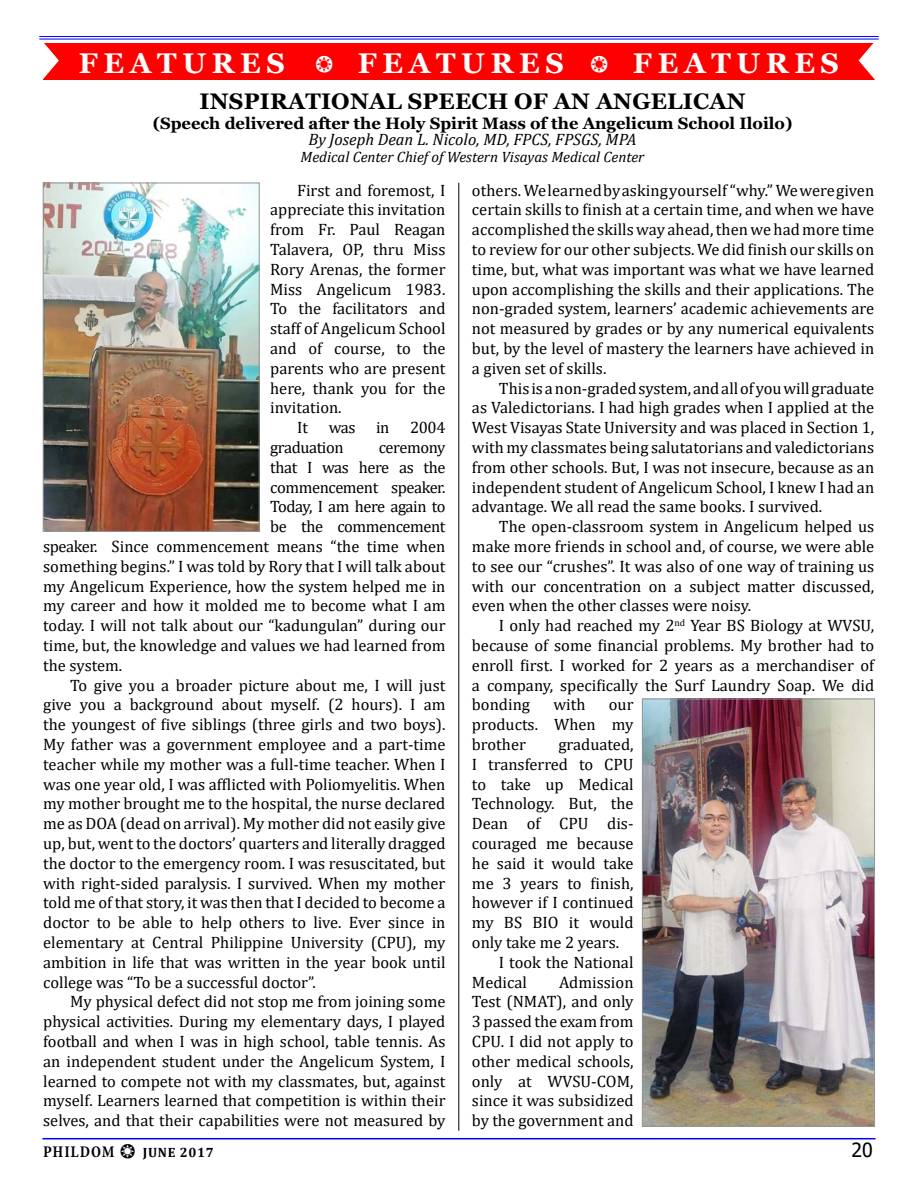
<style>
.page{position:relative;width:918px;height:1188px;background:#fff}
.page>*{position:absolute;margin:0;border:0;box-sizing:border-box;transform-origin:0 0}
.t1{font:700 28.5px "Georgia";letter-spacing:.2em;color:#fff}
.t2{font:700 22.5px "Georgia";color:#000}
.t3{font:19.5px "Tahoma";color:#000}
.t4{font:16.5px/19.8px "Cambria";color:#000;text-align:justify}
.t5{font:16.5px "Cambria";letter-spacing:-.025em;color:#000}
.t6{font:700 16.5px "Georgia";color:#000}
.t7{font:italic 16.5px "Cambria";color:#000}
.t8{font:italic 15px "Cambria";color:#000}
.t9{font:700 13.5px "Cambria";letter-spacing:.05em;color:#000}
.s1{font-family:"Dixieland";font-weight:400;font-size:22.5px}
.s2{font-family:"Minion";font-stretch:condensed;font-size:16.5px}
.s3{font-family:"Dixieland";font-weight:400;font-size:19.5px}
</style>
<div class="page">
<hr style="left:42px;top:1138px;width:834px;height:1px;background:#00f">
<hr style="left:39px;top:36px;width:840px;height:1px;background:#00f">
<hr style="left:39px;top:39px;width:840px;height:1px;background:#00f">
<div style="left:43px;top:43px;width:832px;height:37px;background:#f00"></div>
<svg style="left:43px;top:43px;width:16px;height:36px"></svg>
<svg style="left:859px;top:43px;width:16px;height:37px"></svg>
<img style="left:45px;top:185px;width:212px;height:345px">
<div style="left:43px;top:183px;width:216px;height:349px;border:1px solid #939598"></div>
<img style="left:644px;top:701px;width:229px;height:424px">
<div style="left:642px;top:699px;width:233px;height:428px;border:1px solid #939598"></div>
<hr style="left:459px;top:183px;width:1px;height:948px;background:#000">
<h1 class="t1" style="left:79px;top:45px;width:762px">FEATURES <span class="s1">b</span> FEATURES <span class="s1">b</span> FEATURES</h1>
<h2 class="t2" style="left:200px;top:87px;width:28px">Inspirational</h2>
<h2 class="t2" style="left:408px;top:87px;width:33px">Speech</h2>
<h2 class="t2" style="left:514px;top:87px;width:117px">of an Angelican</h2>
<p class="t6" style="left:153px;top:112px;width:641px">(Speech delivered after the Holy Spirit Mass of the Angelicum School Iloilo)</p>
<p class="t7" style="left:308px;top:128px;width:330px">By Joseph Dean L. Nicolo, MD, FPCS, FPSGS, MPA</p>
<p class="t8" style="left:301px;top:146px;width:345px">Medical Center Chief of Western Visayas Medical Center</p>
<p class="t4" style="left:297px;top:180px;width:150px">First and foremost, I</p>
<p class="t4" style="left:270px;top:200px;width:177px">appreciate this invitation</p>
<p class="t4" style="left:270px;top:220px;width:177px">from Fr. Paul Reagan</p>
<p class="t4" style="left:270px;top:239px;width:177px">Talavera, OP, thru Miss</p>
<p class="t4" style="left:270px;top:259px;width:177px">Rory Arenas, the former</p>
<p class="t4" style="left:270px;top:279px;width:177px">Miss Angelicum 1983.</p>
<p class="t4" style="left:270px;top:299px;width:177px">To the facilitators and</p>
<p class="t4" style="left:270px;top:319px;width:177px">staff of Angelicum School</p>
<p class="t4" style="left:270px;top:338px;width:177px">and of course, to the</p>
<p class="t4" style="left:270px;top:358px;width:177px">parents who are present</p>
<p class="t4" style="left:270px;top:378px;width:177px">here, thank you for the</p>
<p class="t4" style="left:270px;top:398px;width:73px">invitation.</p>
<p class="t4" style="left:297px;top:418px;width:12px">It</p>
<p class="t4" style="left:329px;top:418px;width:28px">was</p>
<p class="t4" style="left:376px;top:418px;width:15px">in</p>
<p class="t4" style="left:410px;top:418px;width:37px">2004</p>
<p class="t5" style="left:270px;top:438px;width:75px">graduation</p>
<p class="t5" style="left:379px;top:438px;width:68px">ceremony</p>
<p class="t5" style="left:270px;top:457px;width:177px">that I was here as the</p>
<p class="t5" style="left:270px;top:477px;width:177px">commencement speaker.</p>
<p class="t5" style="left:270px;top:497px;width:177px">Today, I am here again to</p>
<p class="t5" style="left:270px;top:517px;width:177px">be the commencement</p>
<p class="t4" style="left:43px;top:536px;width:404px">speaker. Since commencement means “the time when</p>
<p class="t4" style="left:43px;top:556px;width:404px">something begins.” I was told by Rory that I will talk about</p>
<p class="t4" style="left:43px;top:576px;width:404px">my Angelicum Experience, how the system helped me in</p>
<p class="t4" style="left:43px;top:596px;width:404px">my career and how it molded me to become what I am</p>
<p class="t4" style="left:43px;top:616px;width:404px">today. I will not talk about our “kadungulan” during our</p>
<p class="t4" style="left:43px;top:635px;width:404px">time, but, the knowledge and values we had learned from</p>
<p class="t4" style="left:43px;top:655px;width:81px">the system.</p>
<p class="t4" style="left:70px;top:675px;width:377px">To give you a broader picture about me, I will just</p>
<p class="t4" style="left:43px;top:695px;width:404px">give you a background about myself. (2 hours). I am</p>
<p class="t4" style="left:43px;top:715px;width:404px">the youngest of five siblings (three girls and two boys).</p>
<p class="t4" style="left:43px;top:734px;width:404px">My father was a government employee and a part-time</p>
<p class="t4" style="left:43px;top:754px;width:404px">teacher while my mother was a full-time teacher. When I</p>
<p class="t4" style="left:43px;top:774px;width:404px">was one year old, I was afflicted with Poliomyelitis. When</p>
<p class="t4" style="left:43px;top:794px;width:404px">my mother brought me to the hospital, the nurse declared</p>
<p class="t4" style="left:43px;top:814px;width:404px">me as DOA (dead on arrival). My mother did not easily give</p>
<p class="t4" style="left:43px;top:833px;width:404px">up, but, went to the doctors’ quarters and literally dragged</p>
<p class="t4" style="left:43px;top:853px;width:404px">the doctor to the emergency room. I was resuscitated, but</p>
<p class="t4" style="left:43px;top:873px;width:404px">with right-sided paralysis. I survived. When my mother</p>
<p class="t4" style="left:43px;top:893px;width:404px">told me of that story, it was then that I decided to become a</p>
<p class="t4" style="left:43px;top:913px;width:404px">doctor to be able to help others to live. Ever since in</p>
<p class="t4" style="left:43px;top:932px;width:404px">elementary at Central Philippine University (CPU), my</p>
<p class="t4" style="left:43px;top:952px;width:404px">ambition in life that was written in the year book until</p>
<p class="t4" style="left:43px;top:972px;width:274px">college was “To be a successful doctor”.</p>
<p class="t4" style="left:70px;top:992px;width:377px">My physical defect did not stop me from joining some</p>
<p class="t4" style="left:43px;top:1012px;width:404px">physical activities. During my elementary days, I played</p>
<p class="t4" style="left:43px;top:1031px;width:404px">football and when I was in high school, table tennis. As</p>
<p class="t4" style="left:43px;top:1051px;width:404px">an independent student under the Angelicum System, I</p>
<p class="t4" style="left:43px;top:1071px;width:404px">learned to compete not with my classmates, but, against</p>
<p class="t4" style="left:43px;top:1091px;width:404px">myself. Learners learned that competition is within their</p>
<p class="t4" style="left:43px;top:1111px;width:404px">selves, and that their capabilities were not measured by</p>
<p class="t4" style="left:472px;top:180px;width:404px">others. We learned by asking yourself “why.” We were given certain skills to finish at a certain time, and when we have accomplished the skills way ahead, then we had more time to review for our other subjects. We did finish our skills on time, but, what was important was what we have learned upon accomplishing the skills and their applications. The non-graded system, learners’ academic achievements are not measured by grades or by any numerical equivalents but, by the level of mastery the learners have achieved in a given set of skills.</p>
<p class="t4" style="left:472px;top:378px;width:404px;text-indent:27px">This is a non-graded system, and all of you will graduate as Valedictorians. I had high grades when I applied at the West Visayas State University and was placed in Section 1, with my classmates being salutatorians and valedictorians from other schools. But, I was not insecure, because as an independent student of Angelicum School, I knew I had an advantage. We all read the same books. I survived.</p>
<p class="t4" style="left:472px;top:517px;width:404px;text-indent:27px">The open-classroom system in Angelicum helped us make more friends in school and, of course, we were able to see our “crushes”. It was also of one way of training us with our concentration on a subject matter discussed, even when the other classes were noisy.</p>
<p class="t4" style="left:472px;top:616px;width:404px;text-indent:27px">I only had reached my 2<sup>nd</sup> Year BS Biology at WVSU, because of some financial problems. My brother had to enroll first. I worked for 2 years as a merchandiser of a company, specifically the Surf Laundry Soap. We did bonding</p>
<p class="t4" style="left:553px;top:695px;width:34px">with</p>
<p class="t4" style="left:472px;top:695px;width:163px;text-indent:137px">our products. When my brother</p>
<p class="t4" style="left:558px;top:734px;width:77px">graduated,</p>
<p class="t4" style="left:472px;top:754px;width:163px">I transferred to CPU</p>
<p class="t4" style="left:472px;top:774px;width:163px">to take up Medical</p>
<p class="t4" style="left:472px;top:794px;width:163px">Technology. But, the</p>
<p class="t4" style="left:472px;top:814px;width:163px">Dean of CPU dis-</p>
<p class="t4" style="left:472px;top:833px;width:163px">couraged me because</p>
<p class="t4" style="left:472px;top:853px;width:163px">he said it would take</p>
<p class="t4" style="left:472px;top:873px;width:163px">me 3 years to finish,</p>
<p class="t4" style="left:472px;top:893px;width:163px">however if I continued</p>
<p class="t4" style="left:472px;top:913px;width:163px">my BS BIO it would</p>
<p class="t4" style="left:472px;top:932px;width:149px">only take me 2 years.</p>
<p class="t4" style="left:499px;top:952px;width:136px">I took the National</p>
<p class="t4" style="left:472px;top:972px;width:57px">Medical</p>
<p class="t4" style="left:472px;top:972px;width:163px;text-indent:87px">Admission Test (NMAT), and only 3 passed the exam from CPU. I did not apply to other medical schools, only at WVSU-COM, since it was subsidized by the government and</p>
<p class="t9" style="left:43px;top:1142px;width:172px"><span class="s2">PHILDOM</span> <span class="s3">b</span> JUNE 2017</p>
<p class="t3" style="left:851px;top:1136px;width:23px">20</p>
</div>
